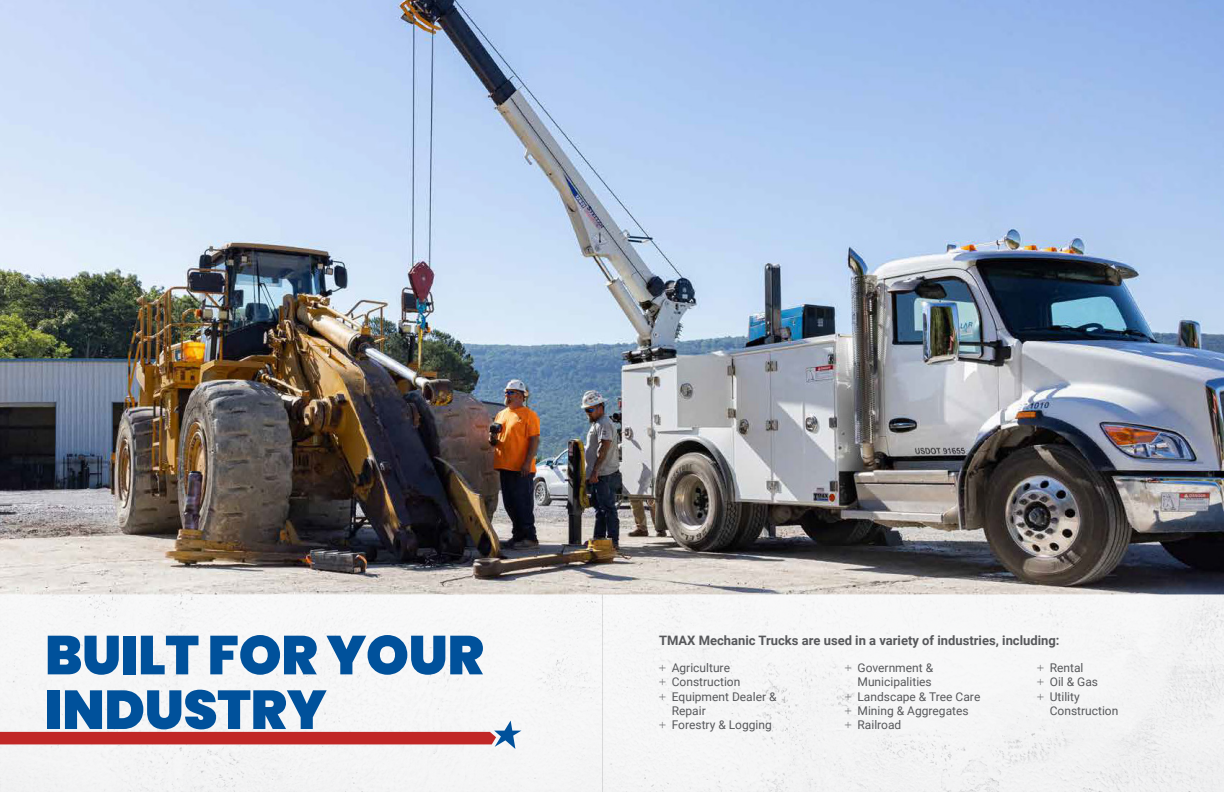
<style>
.page{position:relative;width:1224px;height:792px;background:#fff}
.page>*{position:absolute;margin:0;border:0;box-sizing:border-box;transform-origin:0 0}
.t1{font:900 54.6px/54.6px "Poppins";letter-spacing:-.005em;color:#00519b}
.t2{font:700 13px "Roboto";color:#57585b}
.t3{font:12px/14.4px "Roboto";color:#57585b}
.s1{font-family:"Times New Roman"}
</style>
<div class="page">
<div style="left:0;top:594px;width:1224px;height:198px;background:#f5f5f6"></div>
<svg style="left:0;top:721px;width:521px;height:28px"></svg>
<img style="left:0;top:0;width:1224px;height:594px">
<h1 class="t1" style="left:45px;top:628px;width:441px">BUILT FOR YOUR<br>INDUSTRY</h1>
<p class="t2" style="left:659px;top:631px;width:402px">TMAX Mechanic Trucks are used in a variety of industries, including:</p>
<p class="t3" style="left:659px;top:660px;width:73px"><span class="s1">+</span> Agriculture</p>
<p class="t3" style="left:659px;top:674px;width:83px"><span class="s1">+</span> Construction</p>
<p class="t3" style="left:659px;top:689px;width:119px"><span class="s1">+</span> Equipment Dealer &amp;</p>
<p class="t3" style="left:672px;top:703px;width:35px">Repair</p>
<p class="t3" style="left:659px;top:718px;width:114px"><span class="s1">+</span> Forestry &amp; Logging</p>
<p class="t3" style="left:1037px;top:660px;width:63px"><span class="s1">+</span> Rental<br><span class="s1">+</span> Oil &amp; Gas <span class="s1">+</span> Utility</p>
<p class="t3" style="left:1050px;top:703px;width:70px">Construction</p>
<p class="t3" style="left:845px;top:660px;width:90px"><span class="s1">+</span> Government &amp;</p>
<p class="t3" style="left:858px;top:674px;width:76px">Municipalities</p>
<p class="t3" style="left:845px;top:689px;width:137px"><span class="s1">+</span> Landscape &amp; Tree Care</p>
<p class="t3" style="left:845px;top:703px;width:125px"><span class="s1">+</span> Mining &amp; Aggregates</p>
<p class="t3" style="left:845px;top:718px;width:58px"><span class="s1">+</span> Railroad</p>
</div>
